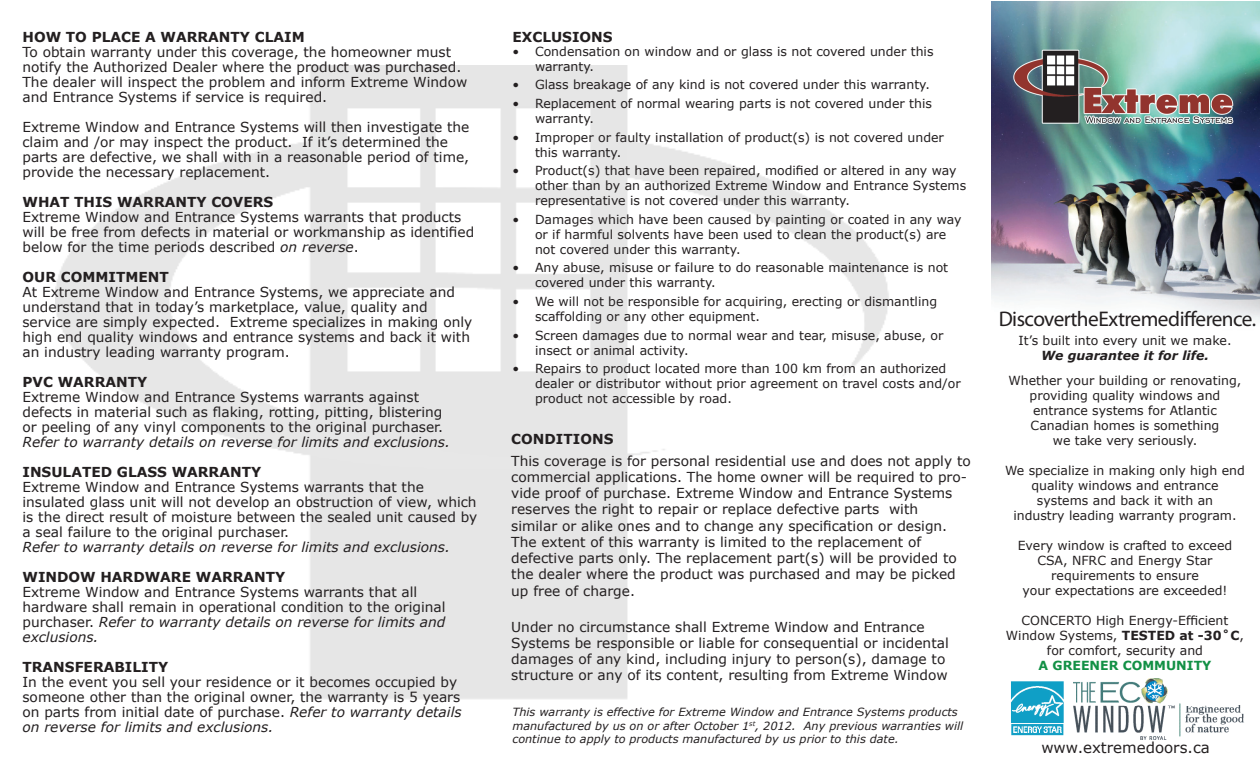
<style>
.page{position:relative;width:1260px;height:765px;background:#fff}
.page>*{position:absolute;margin:0;border:0;box-sizing:border-box;transform-origin:0 0}
.t1{font:21.25px "Myriad Pro";letter-spacing:-.025em;color:#231f20}
.t2{font:15px "Verdana";color:#231f20}
.t3{font:13.75px/15px "Verdana";color:#231f20}
.t4{font:700 13.75px "Verdana";color:#231f20}
.t5{font:italic 13.75px "Verdana";color:#231f20}
.t6{font:12.5px/15px "Verdana";color:#231f20}
.t7{font:italic 700 12.5px "Verdana";color:#231f20}
.t8{font:700 12.5px "Verdana";color:#129045}
.t9{font:italic 11.25px/13.5px "Verdana";color:#231f20}
.s1{font-style:italic}
.s2{font-weight:700}
</style>
<div class="page">
<img style="left:55px;top:65px;width:834px;height:634px">
<img style="left:991px;top:1px;width:269px;height:319px">
<img style="left:1014px;top:49px;width:220px;height:76px">
<img style="left:1074px;top:679px;width:170px;height:61px">
<img style="left:1011px;top:681px;width:53px;height:55px">
<p class="t4" style="left:22px;top:28px;width:284px">HOW TO PLACE A WARRANTY CLAIM</p>
<p class="t3" style="left:22px;top:44px;width:446px">To obtain warranty under this coverage, the homeowner must notify the Authorized Dealer where the product was purchased.<br>The dealer will inspect the problem and inform Extreme Window and Entrance Systems if service is required.</p>
<p class="t3" style="left:22px;top:119px;width:448px">Extreme Window and Entrance Systems will then investigate the claim and /or may inspect the product. If it’s determined the parts are defective, we shall with in a reasonable period of time, provide the necessary replacement.</p>
<p class="t4" style="left:22px;top:193px;width:252px">WHAT THIS WARRANTY COVERS</p>
<p class="t3" style="left:22px;top:209px;width:453px">Extreme Window and Entrance Systems warrants that products will be free from defects in material or workmanship as identified below for the time periods described <span class="s1">on reverse</span>.</p>
<p class="t4" style="left:22px;top:268px;width:148px">OUR COMMITMENT</p>
<p class="t3" style="left:22px;top:284px;width:451px">At Extreme Window and Entrance Systems, we appreciate and understand that in today’s marketplace, value, quality and service are simply expected. Extreme specializes in making only high end quality windows and entrance systems and back it with an industry leading warranty program.</p>
<p class="t4" style="left:22px;top:373px;width:126px">PVC WARRANTY</p>
<p class="t3" style="left:22px;top:389px;width:422px">Extreme Window and Entrance Systems warrants against defects in material such as flaking, rotting, pitting, blistering or peeling of any vinyl components to the original purchaser.</p>
<p class="t5" style="left:22px;top:433px;width:429px">Refer to warranty details on reverse for limits and exclusions.</p>
<p class="t4" style="left:22px;top:463px;width:240px">INSULATED GLASS WARRANTY</p>
<p class="t3" style="left:22px;top:479px;width:456px">Extreme Window and Entrance Systems warrants that the insulated glass unit will not develop an obstruction of view, which is the direct result of moisture between the sealed unit caused by a seal failure to the original purchaser.</p>
<p class="t5" style="left:22px;top:538px;width:429px">Refer to warranty details on reverse for limits and exclusions.</p>
<p class="t4" style="left:22px;top:568px;width:264px">WINDOW HARDWARE WARRANTY</p>
<p class="t3" style="left:22px;top:584px;width:425px">Extreme Window and Entrance Systems warrants that all hardware shall remain in operational condition to the original purchaser. <span class="s1">Refer to warranty details on reverse for limits and exclusions.</span></p>
<p class="t4" style="left:22px;top:658px;width:147px">TRANSFERABILITY</p>
<p class="t3" style="left:22px;top:674px;width:441px">In the event you sell your residence or it becomes occupied by someone other than the original owner, the warranty is 5 years on parts from initial date of purchase. <span class="s1">Refer to warranty details on reverse for limits and exclusions.</span></p>
<p class="t4" style="left:513px;top:28px;width:102px">EXCLUSIONS</p>
<p class="t6" style="left:535px;top:43px;width:400px;text-indent:-22px">• Condensation on window and or glass is not covered under this warranty.</p>
<p class="t6" style="left:512px;top:77px;width:419px">• Glass breakage of any kind is not covered under this warranty.</p>
<p class="t6" style="left:535px;top:96px;width:398px;text-indent:-22px">• Replacement of normal wearing parts is not covered under this warranty.</p>
<p class="t6" style="left:535px;top:129px;width:410px;text-indent:-22px">• Improper or faulty installation of product(s) is not covered under this warranty.</p>
<p class="t6" style="left:535px;top:163px;width:433px;text-indent:-22px">• Product(s) that have been repaired, modified or altered in any way other than by an authorized Extreme Window and Entrance Systems representative is not covered under this warranty.</p>
<p class="t6" style="left:535px;top:211px;width:428px;text-indent:-22px">• Damages which have been caused by painting or coated in any way or if harmful solvents have been used to clean the product(s) are not covered under this warranty.</p>
<p class="t6" style="left:535px;top:260px;width:415px;text-indent:-22px">• Any abuse, misuse or failure to do reasonable maintenance is not covered under this warranty.</p>
<p class="t6" style="left:535px;top:294px;width:404px;text-indent:-22px">• We will not be responsible for acquiring, erecting or dismantling scaffolding or any other equipment.</p>
<p class="t6" style="left:535px;top:327px;width:410px;text-indent:-22px">• Screen damages due to normal wear and tear, misuse, abuse, or insect or animal activity.</p>
<p class="t6" style="left:535px;top:361px;width:427px;text-indent:-22px">• Repairs to product located more than 100 km from an authorized dealer or distributor without prior agreement on travel costs and/or product not accessible by road.</p>
<p class="t4" style="left:511px;top:431px;width:104px">CONDITIONS</p>
<p class="t3" style="left:511px;top:452px;width:461px;line-height:16.2px">This coverage is for personal residential use and does not apply to commercial applications. The home owner will be required to pro&shy;vide proof of purchase. Extreme Window and Entrance Systems reserves the right to repair or replace defective parts with<br>similar or alike ones and to change any specification or design.<br>The extent of this warranty is limited to the replacement of defective parts only. The replacement part(s) will be provided to the dealer where the product was purchased and may be picked up free of charge.</p>
<p class="t3" style="left:511px;top:618px;width:439px;line-height:16.2px">Under no circumstance shall Extreme Window and Entrance Systems be responsible or liable for consequential or incidental damages of any kind, including injury to person(s), damage to structure or any of its content, resulting from Extreme Window</p>
<p class="t9" style="left:512px;top:705px;width:452px">This warranty is effective for Extreme Window and Entrance Systems products manufactured by us on or after October 1<sup>st</sup>, 2012. Any previous warranties will continue to apply to products manufactured by us prior to this date.</p>
<h1 class="t1" style="left:999px;top:306px;width:259px">Discover the Extreme difference.</h1>
<p class="t6" style="left:1018px;top:332px;width:215px">It’s built into every unit we make.</p>
<p class="t7" style="left:1041px;top:347px;width:169px">We guarantee it for life.</p>
<p class="t6" style="left:1009px;top:372px;width:234px;text-align:center">Whether your building or renovating, providing quality windows and entrance systems for Atlantic<br>Canadian homes is something<br>we take very seriously.</p>
<p class="t6" style="left:1005px;top:462px;width:241px;text-align:center">We specialize in making only high end quality windows and entrance systems and back it with an<br>industry leading warranty program.</p>
<p class="t6" style="left:1018px;top:537px;width:216px;text-align:center">Every window is crafted to exceed<br>CSA, NFRC and Energy Star requirements to ensure<br>your expectations are exceeded!</p>
<p class="t6" style="left:1006px;top:612px;width:240px;text-align:center">CONCERTO High Energy-Efficient<br>Window Systems, <span class="s2">TESTED at -30˚C</span>, for comfort, security and</p>
<p class="t8" style="left:1039px;top:657px;width:174px">A GREENER COMMUNITY</p>
<p class="t2" style="left:1041px;top:738px;width:170px">www.extremedoors.ca</p>
</div>
